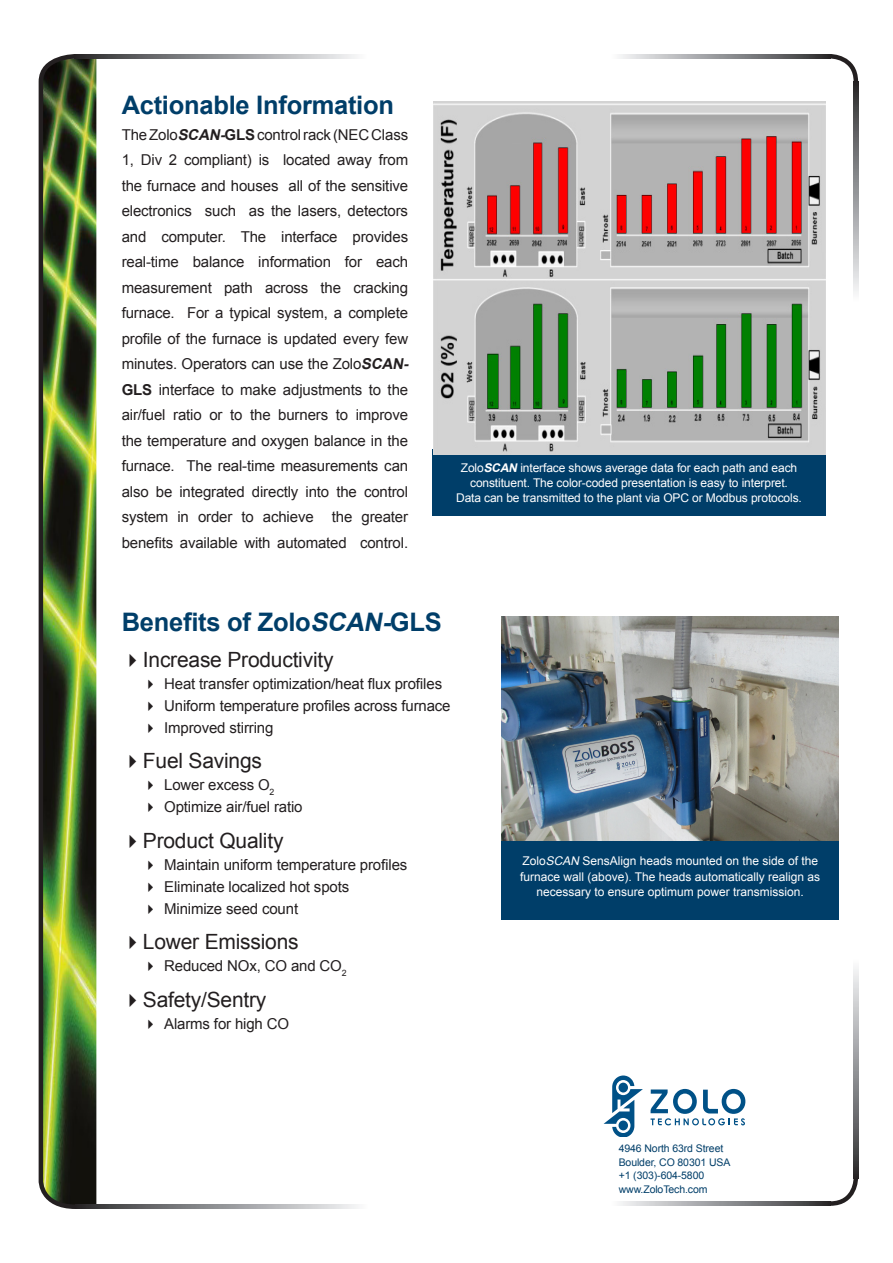
<style>
.page{position:relative;width:893px;height:1263px;background:#fff}
.page>*{position:absolute;margin:0;border:0;box-sizing:border-box;transform-origin:0 0}
.t1{font:700 25.5px "Arial";letter-spacing:-.01em;color:#003e69}
.t2{font:21px "Arial";letter-spacing:-.01em;color:#231f20}
.t3{font:15px/25.5px "Arial";letter-spacing:-.01em;color:#231f20;text-align:justify}
.t4{font:12px/15.8px "Arial";letter-spacing:-.01em;color:#fff;text-align:center}
.t5{font:10.5px "Arial";letter-spacing:-.01em;color:#003e69}
.s1{font-weight:700;font-style:italic}
.s2{font-weight:700}
.s3{font-style:italic}
</style>
<div class="page">
<img style="left:80px;top:59px;width:16px;height:1146px">
<img style="left:38px;top:54px;width:42px;height:1155px">
<svg style="left:74px;top:54px;width:282px;height:5px"></svg>
<svg style="left:76px;top:1205px;width:281px;height:4px"></svg>
<svg style="left:620px;top:1201px;width:206px;height:5px"></svg>
<svg style="left:826px;top:1173px;width:33px;height:33px"></svg>
<svg style="left:854px;top:968px;width:4px;height:210px"></svg>
<svg style="left:854px;top:86px;width:4px;height:207px"></svg>
<svg style="left:826px;top:54px;width:33px;height:32px"></svg>
<svg style="left:620px;top:54px;width:210px;height:4px"></svg>
<svg style="left:650px;top:1089px;width:95px;height:36px"></svg>
<svg style="left:603px;top:1076px;width:40px;height:61px"></svg>
<div style="left:432px;top:450px;width:394px;height:66px;background:#003e69"></div>
<img style="left:434px;top:101px;width:392px;height:353px">
<img style="left:502px;top:616px;width:337px;height:225px">
<div style="left:502px;top:841px;width:337px;height:78px;background:#003e69"></div>
<p class="t1" style="left:122px;top:88px;width:274px">Actionable Information</p>
<p class="t3" style="left:122px;top:122px;width:288px">The Zolo<span class="s1">SCAN-</span><span class="s2">GLS</span> control rack (NEC Class 1, Div 2 compliant) is located away from the furnace and houses all of the sensitive electronics such as the lasers, detectors and computer. The interface provides real-time balance information for each</p>
<p class="t3" style="left:122px;top:275px;width:291px;text-align:left">measurement path across the cracking furnace. For a typical system, a complete profile of the furnace is updated every few minutes. Operators can use the Zolo<span class="s1">SCAN-</span><span class="s2">GLS</span> interface to make adjustments to the air/fuel ratio or to the burners to improve the temperature and oxygen balance in the furnace. The real-time measurements can also be integrated directly into the control system in order to achieve the greater benefits available with automated control.</p>
<p class="t4" style="left:461px;top:461px;width:338px;line-height:15px">Zolo<span class="s1">SCAN</span>interface shows average data for each path and each constituent. The color-coded presentation is easy to interpret.</p>
<p class="t4" style="left:456px;top:490px;width:347px">Data can be transmitted to the plant via OPC or Modbus protocols.</p>
<p class="t1" style="left:122px;top:605px;width:322px">Benefits of Zolo<span class="s3">SCAN-</span>GLS</p>
<p class="t2" style="left:143px;top:645px;width:192px">Increase Productivity</p>
<p class="t3" style="left:164px;top:671px;width:279px">Heat transfer optimization/heat flux profiles</p>
<p class="t3" style="left:164px;top:693px;width:288px">Uniform temperature profiles across furnace</p>
<p class="t3" style="left:164px;top:715px;width:111px">Improved stirring</p>
<p class="t2" style="left:143px;top:747px;width:121px">Fuel Savings</p>
<p class="t3" style="left:164px;top:772px;width:112px">Lower excess O<sub>2</sub></p>
<p class="t3" style="left:164px;top:794px;width:140px">Optimize air/fuel ratio</p>
<p class="t2" style="left:143px;top:826px;width:142px">Product Quality</p>
<p class="t3" style="left:164px;top:852px;width:245px">Maintain uniform temperature profiles</p>
<p class="t3" style="left:164px;top:874px;width:187px">Eliminate localized hot spots</p>
<p class="t3" style="left:164px;top:896px;width:136px">Minimize seed count</p>
<p class="t2" style="left:143px;top:928px;width:157px">Lower Emissions</p>
<p class="t3" style="left:164px;top:953px;width:184px">Reduced NOx, CO and CO<sub>2</sub></p>
<p class="t2" style="left:143px;top:985px;width:125px">Safety/Sentry</p>
<p class="t3" style="left:164px;top:1011px;width:126px">Alarms for high CO</p>
<p class="t4" style="left:520px;top:853px;width:301px">Zolo<span class="s3">SCAN</span> SensAlign heads mounted on the side of the furnace wall (above). The heads automatically realign as necessary to ensure optimum power transmission.</p>
<p class="t5" style="left:619px;top:1141px;width:106px">4946 North 63rd Street</p>
<p class="t5" style="left:619px;top:1155px;width:113px">Boulder, CO 80301 USA</p>
<p class="t5" style="left:619px;top:1168px;width:87px">+1 (303)-604-5800</p>
<p class="t5" style="left:619px;top:1182px;width:90px">www.ZoloTech.com</p>
</div>
